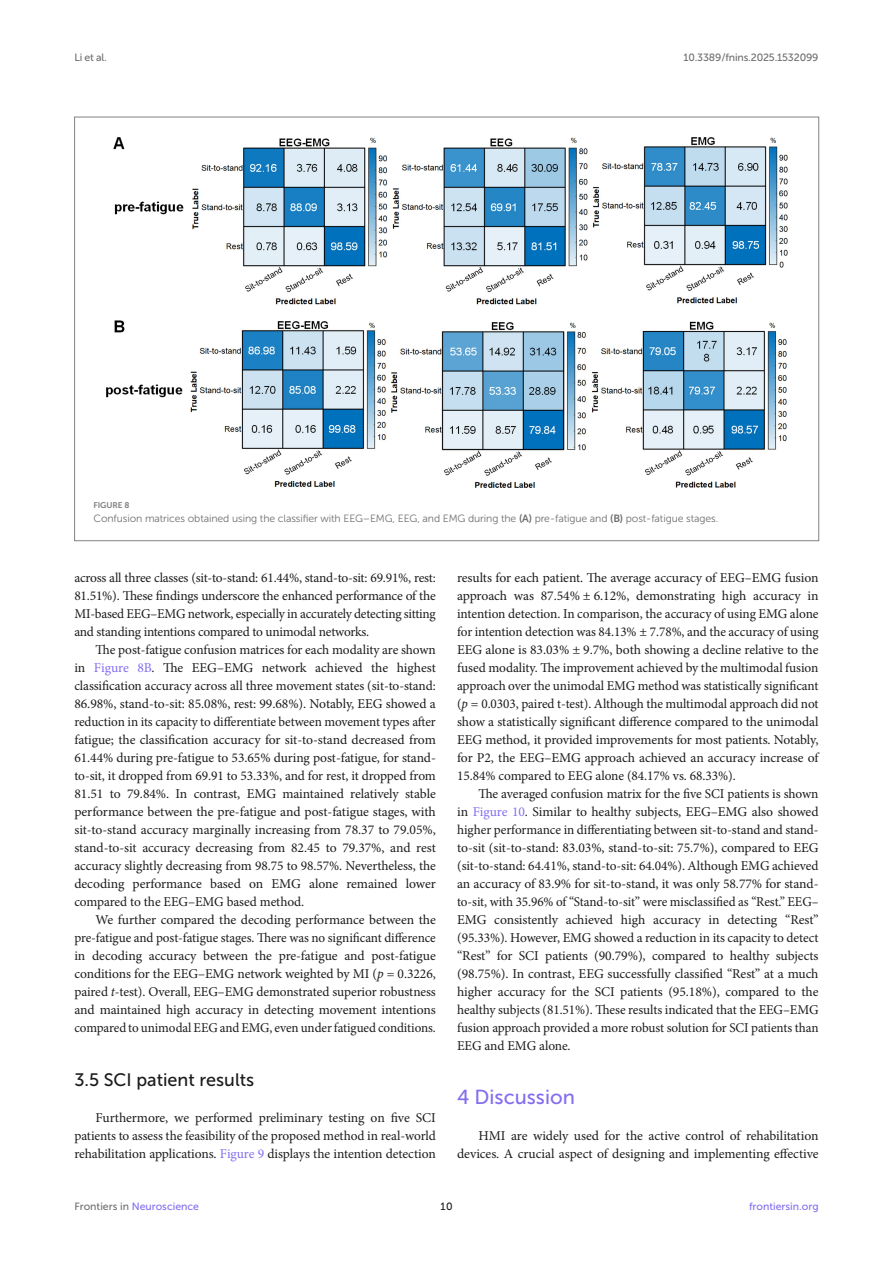
<style>
.page{position:relative;width:893px;height:1263px;background:#fff}
.page>*{position:absolute;margin:0;border:0;box-sizing:border-box;transform-origin:0 0}
.HEAD_1{font:20.25px "Museo Sans 500";color:#856df0}
.HEAD_2{font:18px "Museo Sans 500";color:#1b1c1b}
.TEXT{font:13.5px/18px "Minion Pro";letter-spacing:-.005em;color:#1b1c1b;text-align:justify}
.FIG_LEG{font:10.5px "Museo Sans 300";letter-spacing:-.01em;color:#706f70}
.t1{font:10.5px "Museo Sans 500";color:#856df0}
.t2{font:10.5px "Museo Sans 500";letter-spacing:-.015em;color:#706f70}
.t3{font:10.5px "Museo Sans 500";color:#1b1c1b}
.FIG_HD{font:8.25px "Museo Sans 700";letter-spacing:-.01em;color:#7e7f7f}
.s1{font-family:"Museo Sans 700"}
.s2{color:#856df0}
.s3{font-style:italic}
.s4{color:#706f70}
</style>
<div class="page">
<img style="left:106px;top:137px;width:682px;height:351px">
<p class="t2" style="left:74px;top:51px;width:34px">Li et al.</p>
<p class="t2" style="left:683px;top:51px;width:136px">10.3389/fnins.2025.1532099</p>
<p class="FIG_HD" style="left:94px;top:501px;width:37px">FIGURE 8</p>
<p class="FIG_LEG" style="left:94px;top:512px;width:626px">Confusion matrices obtained using the classifier with EEG–EMG, EEG, and EMG during the <span class="s1">(A)</span> pre-fatigue and <span class="s1">(B)</span> post-fatigue stages.</p>
<p class="TEXT" style="left:74px;top:569px;width:363px">across all three classes (sit-to-stand: 61.44%, stand-to-sit: 69.91%, rest:<br>81.51%). These findings underscore the enhanced performance of the MI-based EEG–EMG network, especially in accurately detecting sitting and standing intentions compared to unimodal networks.</p>
<p class="TEXT" style="left:74px;top:641px;width:363px;text-indent:21px">The post-fatigue confusion matrices for each modality are shown in <span class="s2">Figure 8B</span>. The EEG–EMG network achieved the highest classification accuracy across all three movement states (sit-to-stand:<br>86.98%, stand-to-sit: 85.08%, rest: 99.68%). Notably, EEG showed a reduction in its capacity to differentiate between movement types after fatigue; the classification accuracy for sit-to-stand decreased from 61.44% during pre-fatigue to 53.65% during post-fatigue, for stand&shy;to-sit, it dropped from 69.91 to 53.33%, and for rest, it dropped from 81.51 to 79.84%. In contrast, EMG maintained relatively stable performance between the pre-fatigue and post-fatigue stages, with sit-to-stand accuracy marginally increasing from 78.37 to 79.05%, stand-to-sit accuracy decreasing from 82.45 to 79.37%, and rest accuracy slightly decreasing from 98.75 to 98.57%. Nevertheless, the decoding performance based on EMG alone remained lower compared to the EEG–EMG based method.</p>
<p class="TEXT" style="left:74px;top:911px;width:363px;text-indent:21px">We further compared the decoding performance between the pre-fatigue and post-fatigue stages. There was no significant difference in decoding accuracy between the pre-fatigue and post-fatigue conditions for the EEG–EMG network weighted by MI (<span class="s3">p</span> = 0.3226, paired <span class="s3">t</span>-test). Overall, EEG–EMG demonstrated superior robustness and maintained high accuracy in detecting movement intentions compared to unimodal EEG and EMG, even under fatigued conditions.</p>
<p class="HEAD_2" style="left:74px;top:1070px;width:181px">3.5 SCI patient results</p>
<p class="TEXT" style="left:74px;top:1109px;width:363px;text-indent:21px">Furthermore, we performed preliminary testing on five SCI patients to assess the feasibility of the proposed method in real-world rehabilitation applications. <span class="s2">Figure 9</span> displays the intention detection</p>
<p class="TEXT" style="left:457px;top:569px;width:363px">results for each patient. The average accuracy of EEG–EMG fusion approach was 87.54% ± 6.12%, demonstrating high accuracy in intention detection. In comparison, the accuracy of using EMG alone for intention detection was 84.13% ± 7.78%, and the accuracy of using EEG alone is 83.03% ± 9.7%, both showing a decline relative to the fused modality. The improvement achieved by the multimodal fusion approach over the unimodal EMG method was statistically significant (<span class="s3">p</span> = 0.0303, paired t-test). Although the multimodal approach did not show a statistically significant difference compared to the unimodal EEG method, it provided improvements for most patients. Notably, for P2, the EEG–EMG approach achieved an accuracy increase of 15.84% compared to EEG alone (84.17% vs. 68.33%).</p>
<p class="TEXT" style="left:457px;top:785px;width:363px;text-indent:21px">The averaged confusion matrix for the five SCI patients is shown in <span class="s2">Figure 10</span>. Similar to healthy subjects, EEG–EMG also showed higher performance in differentiating between sit-to-stand and stand&shy;to-sit (sit-to-stand: 83.03%, stand-to-sit: 75.7%), compared to EEG (sit-to-stand: 64.41%, stand-to-sit: 64.04%). Although EMG achieved an accuracy of 83.9% for sit-to-stand, it was only 58.77% for stand&shy;to-sit, with 35.96% of “Stand-to-sit” were misclassified as “Rest.” EEG– EMG consistently achieved high accuracy in detecting “Rest” (95.33%). However, EMG showed a reduction in its capacity to detect “Rest” for SCI patients (90.79%), compared to healthy subjects (98.75%). In contrast, EEG successfully classified “Rest” at a much higher accuracy for the SCI patients (95.18%), compared to the healthy subjects (81.51%). These results indicated that the EEG–EMG fusion approach provided a more robust solution for SCI patients than EEG and EMG alone.</p>
<p class="HEAD_1" style="left:457px;top:1086px;width:119px">4 Discussion</p>
<p class="TEXT" style="left:457px;top:1127px;width:363px;text-align:right">HMI are widely used for the active control of rehabilitation devices. A crucial aspect of designing and implementing effective</p>
<p class="t1" style="left:74px;top:1200px;width:126px"><span class="s4">Frontiers in</span> Neuroscience</p>
<p class="t3" style="left:440px;top:1200px;width:14px">10</p>
<p class="t1" style="left:749px;top:1200px;width:71px">frontiersin.org</p>
</div>
